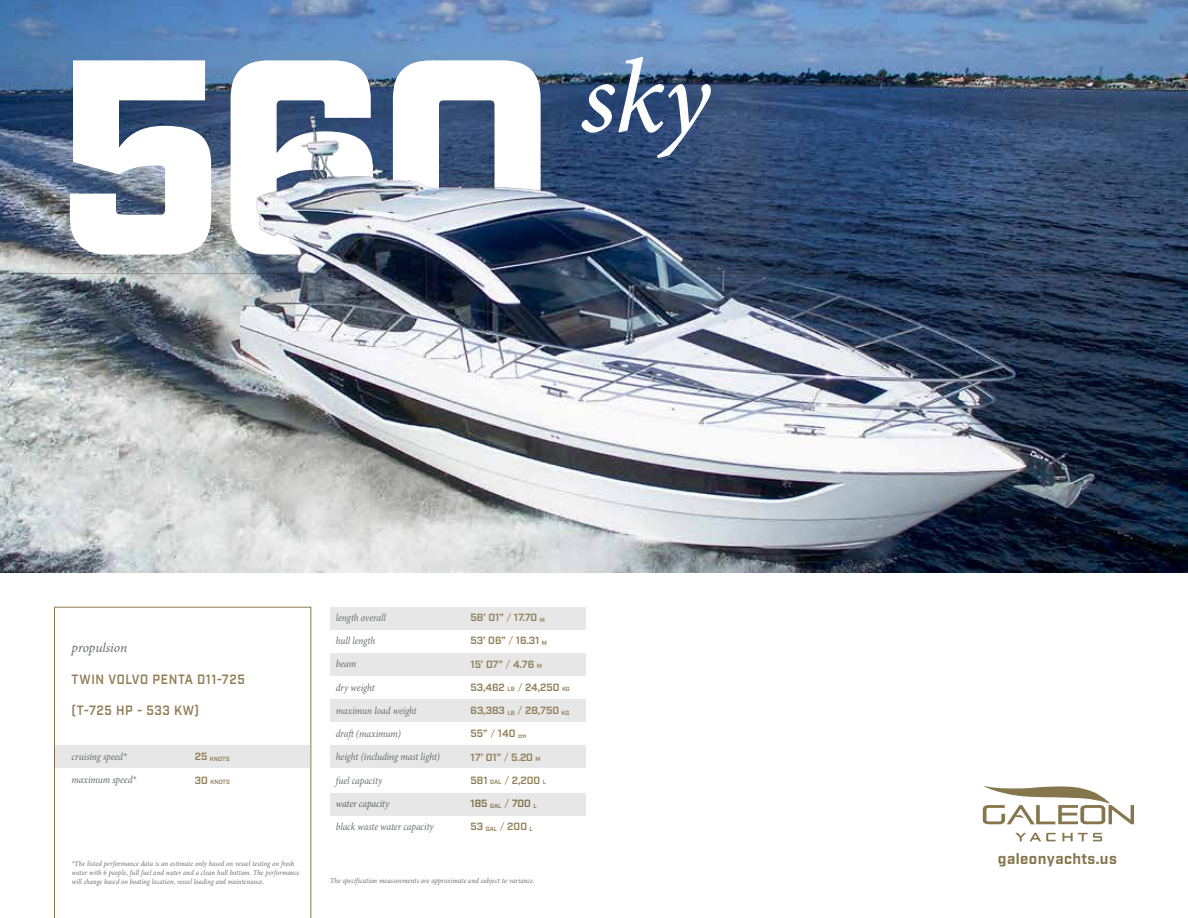
<style>
.page{position:relative;width:1188px;height:918px;background:#fff}
.page>*{position:absolute;margin:0;border:0;box-sizing:border-box;transform-origin:0 0}
.t1{font:900 277.5px "Industry";color:#fff}
.t2{font:italic 500 105px "Minion Pro";color:#fff}
.t3{font:700 15px "Industry";letter-spacing:.03em;color:#86764e}
.t4{font:600 13.5px "Industry";letter-spacing:.05em;color:#8f7d54;scale:.9 1}
.t5{font:italic 13.5px "Minion Pro";letter-spacing:-.01em;color:#686b6b}
.t6{font:italic 10.5px "Minion Pro";letter-spacing:-.005em;color:#686b6b;scale:.9 1}
.t7{font:600 10.5px "Industry";color:#8f7d54}
.t8{font:italic 7.5px/9px "Minion Pro";letter-spacing:.02em;color:#686b6b;scale:.9 1}
.t9{font:600 6.15px "Industry";letter-spacing:-.005em;color:#8f7d54}
.s1{font-size:10.5px}
.s2{font-weight:400}
.s3{font-size:6.15px}
</style>
<div class="page">
<div style="left:330px;top:699px;width:256px;height:23px;background:#e7e7e7"></div>
<div style="left:330px;top:745px;width:256px;height:23px;background:#e7e7e7"></div>
<div style="left:330px;top:607px;width:256px;height:23px;background:#e7e7e7"></div>
<div style="left:330px;top:653px;width:256px;height:23px;background:#e7e7e7"></div>
<svg style="left:54px;top:607px;width:257px;height:311px"></svg>
<div style="left:330px;top:793px;width:256px;height:23px;background:#e7e7e7"></div>
<div style="left:54px;top:745px;width:256px;height:22px;background:#e7e7e7"></div>
<img style="left:0;top:0;width:1188px;height:572px">
<svg style="left:983px;top:786px;width:151px;height:39px"></svg>
<svg style="left:1062px;top:833px;width:40px;height:8px"></svg>
<svg style="left:1015px;top:833px;width:41px;height:8px"></svg>
<h1 class="t1" style="left:54px;top:-8px;width:504px">560</h1>
<h2 class="t2" style="left:581px;top:26px;width:131px">sky</h2>
<h3 class="t5" style="left:72px;top:638px;width:57px">propulsion</h3>
<h3 class="t4" style="left:72px;top:671px;width:194px">TWIN VOLVO PENTA D11-725</h3>
<h3 class="t4" style="left:72px;top:703px;width:143px">(T-725 HP - 533 KW)</h3>
<h3 class="t6" style="left:72px;top:750px;width:63px">cruising speed*</h3>
<h3 class="t6" style="left:72px;top:773px;width:73px">maximum speed*</h3>
<p class="t9" style="left:195px;top:755px;width:36px"><span class="s1">25</span> KNOTS</p>
<p class="t9" style="left:195px;top:778px;width:37px"><span class="s1">30</span> KNOTS</p>
<p class="t8" style="left:72px;top:859px;width:255px">*The listed performance data is an estimate only based on vessel testing on fresh water with 6 people, full fuel and water and a clean hull bottom. The performance will change based on boating location, vessel loading and maintenance.</p>
<h3 class="t6" style="left:336px;top:610px;width:57px">length overall</h3>
<h3 class="t6" style="left:336px;top:634px;width:45px">hull length</h3>
<h3 class="t6" style="left:336px;top:657px;width:24px">beam</h3>
<h3 class="t6" style="left:336px;top:680px;width:45px">dry weight</h3>
<h3 class="t6" style="left:336px;top:703px;width:92px">maximun load weight</h3>
<h3 class="t6" style="left:336px;top:726px;width:74px">draft (maximum)</h3>
<h3 class="t6" style="left:336px;top:750px;width:117px">height (including mast light)</h3>
<h3 class="t6" style="left:336px;top:773px;width:53px">fuel capacity</h3>
<h3 class="t6" style="left:336px;top:796px;width:61px">water capacity</h3>
<h3 class="t6" style="left:336px;top:819px;width:110px">black waste water capacity</h3>
<h3 class="t7" style="left:471px;top:611px;width:76px">58’ 01” <span class="s2">/</span> 17.70 <span class="s3">M</span></h3>
<h3 class="t7" style="left:471px;top:634px;width:78px">53’ 06” <span class="s2">/</span> 16.31 <span class="s3">M</span></h3>
<h3 class="t7" style="left:471px;top:658px;width:73px">15’ 07” <span class="s2">/</span> 4.76 <span class="s3">M</span></h3>
<h3 class="t7" style="left:471px;top:681px;width:101px">53,462 <span class="s3">LB</span> <span class="s2">/</span> 24,250 <span class="s3">KG</span></h3>
<h3 class="t7" style="left:471px;top:704px;width:100px">63,383 <span class="s3">LB</span> <span class="s2">/</span> 28,750 <span class="s3">KG</span></h3>
<h3 class="t7" style="left:471px;top:727px;width:58px">55” <span class="s2">/</span> 140 <span class="s3">cm</span></h3>
<h3 class="t7" style="left:471px;top:751px;width:72px">17’ 01” <span class="s2">/</span> 5.20 <span class="s3">M</span></h3>
<h3 class="t7" style="left:471px;top:774px;width:77px">581 <span class="s3">GAL</span> <span class="s2">/</span> 2,200 <span class="s3">L</span></h3>
<h3 class="t7" style="left:471px;top:797px;width:68px">185 <span class="s3">GAL</span> <span class="s2">/</span> 700 <span class="s3">L</span></h3>
<h3 class="t7" style="left:471px;top:820px;width:64px">53 <span class="s3">GAL</span> <span class="s2">/</span> 200 <span class="s3">L</span></h3>
<p class="t8" style="left:330px;top:876px;width:229px">The specification measurements are approximate and subject to variance.</p>
<h3 class="t3" style="left:998px;top:850px;width:121px">galeonyachts.us</h3>
</div>
